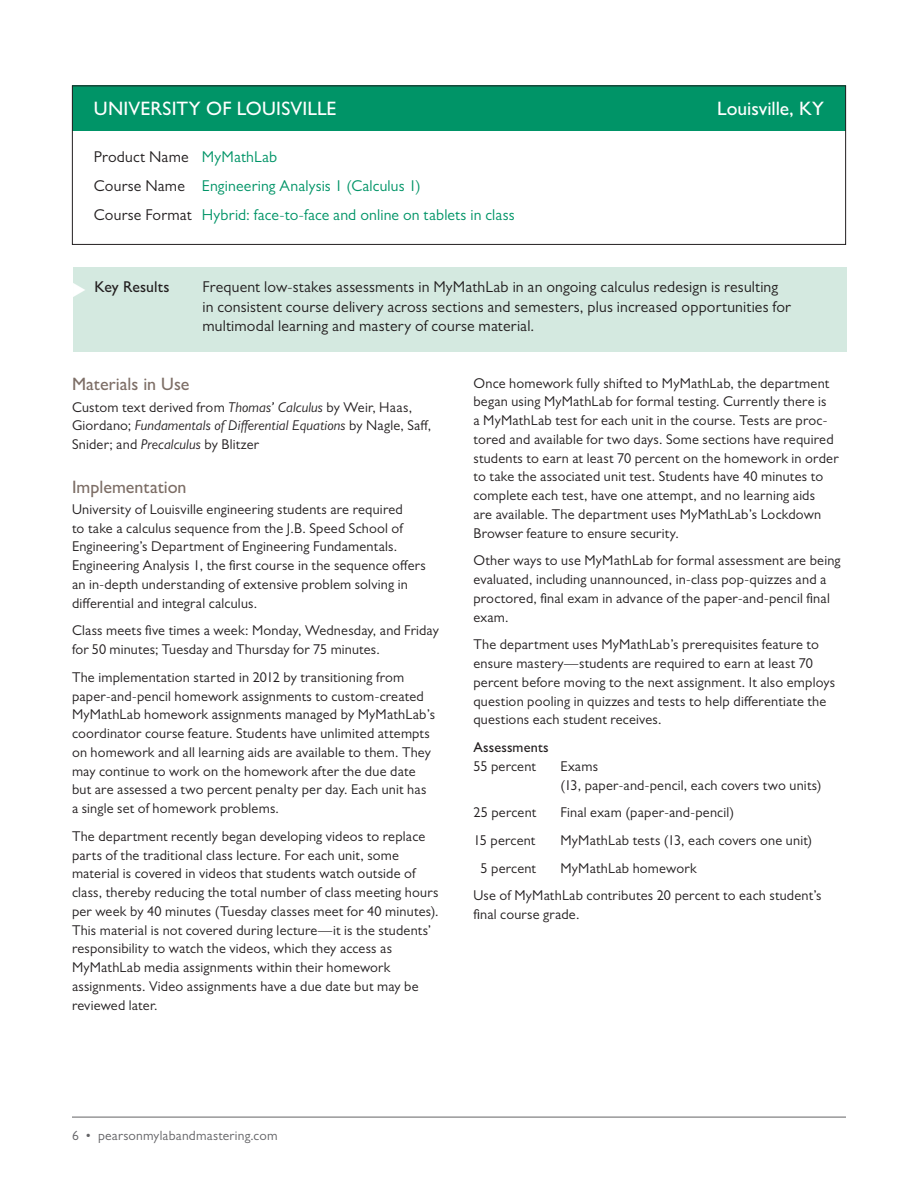
<style>
.page{position:relative;width:918px;height:1188px;background:#fff}
.page>*{position:absolute;margin:0;border:0;box-sizing:border-box;transform-origin:0 0}
.course_info__boxed{font:500 19.5px "Gill Sans MT Pro";letter-spacing:.005em;color:#fff}
.subhead_1{font:500 18px "Gill Sans MT Pro";color:#7d6e66}
.course_info__boxed-2{font:15.75px/19.5px "Gill Sans MT Pro";letter-spacing:.01em;color:#231f20}
.course_info__boxed-3{font:15.75px "Gill Sans MT Pro";letter-spacing:.01em;color:#009467}
.course_info__boxed-4{font:500 15.75px "Gill Sans MT Pro";color:#231f20}
.text{font:14.25px/18.8px "Gill Sans MT Pro";letter-spacing:.015em;color:#231f20}
.tabbed_list{font:14.25px/18.8px "Gill Sans MT Pro";letter-spacing:.015em;color:#231f20}
.subhead_2{font:500 14.25px "Gill Sans MT Pro";letter-spacing:.01em;color:#231f20}
.RFL{font:13.5px "Gill Sans MT Pro";letter-spacing:.015em;color:#636366}
.s1{color:#009467}
.s2{color:#231f20}
.s3{font-style:italic}
</style>
<div class="page">
<div style="left:72px;top:86px;width:774px;height:45px;background:#009467"></div>
<div style="left:72px;top:86px;width:774px;height:159px;border:1px solid #231f20"></div>
<hr style="left:72px;top:1117px;width:774px;height:1px;background:#636366">
<div style="left:73px;top:268px;width:774px;height:84px;background:#d4e9e0"></div>
<p class="course_info__boxed" style="left:94px;top:97px;width:244px">UNIVERSITY OF LOUISVILLE</p>
<p class="course_info__boxed" style="left:717px;top:97px;width:108px">Louisville, KY</p>
<p class="course_info__boxed-2" style="left:94px;top:146px;width:185px">Product Name <span class="s1">MyMathLab</span></p>
<p class="course_info__boxed-3" style="left:94px;top:176px;width:328px"><span class="s2">Course Name</span> Engineering Analysis 1 (Calculus 1)</p>
<p class="course_info__boxed-3" style="left:94px;top:206px;width:422px"><span class="s2">Course Format</span> Hybrid: face-to-face and online on tablets in class</p>
<p class="course_info__boxed-4" style="left:95px;top:278px;width:77px">Key Results</p>
<p class="course_info__boxed-2" style="left:203px;top:277px;width:590px">Frequent low-stakes assessments in MyMathLab in an ongoing calculus redesign is resulting in consistent course delivery across sections and semesters, plus increased opportunities for multimodal learning and mastery of course material.</p>
<p class="subhead_1" style="left:72px;top:374px;width:119px">Materials in Use</p>
<p class="text" style="left:72px;top:397px;width:361px">Custom text derived from <span class="s3">Thomas’ Calculus</span> by Weir, Haas,<br>Giordano; <span class="s3">Fundamentals of Differential Equations</span> by Nagle, Saff,<br>Snider; and <span class="s3">Precalculus</span> by Blitzer</p>
<p class="subhead_1" style="left:72px;top:476px;width:116px">Implementation</p>
<p class="text" style="left:72px;top:500px;width:355px">University of Louisville engineering students are required<br>to take a calculus sequence from the J.B. Speed School of Engineering’s Department of Engineering Fundamentals.<br>Engineering Analysis 1, the first course in the sequence offers an in-depth understanding of extensive problem solving in differential and integral calculus.</p>
<p class="text" style="left:72px;top:621px;width:368px">Class meets five times a week: Monday, Wednesday, and Friday for 50 minutes; Tuesday and Thursday for 75 minutes.</p>
<p class="text" style="left:72px;top:668px;width:365px">The implementation started in 2012 by transitioning from paper-and-pencil homework assignments to custom-created MyMathLab homework assignments managed by MyMathLab’s coordinator course feature. Students have unlimited attempts on homework and all learning aids are available to them. They may continue to work on the homework after the due date but are assessed a two percent penalty per day. Each unit has a single set of homework problems.</p>
<p class="text" style="left:72px;top:827px;width:368px">The department recently began developing videos to replace parts of the traditional class lecture. For each unit, some material is covered in videos that students watch outside of class, thereby reducing the total number of class meeting hours per week by 40 minutes (Tuesday classes meet for 40 minutes).<br>This material is not covered during lecture—it is the students’ responsibility to watch the videos, which they access as MyMathLab media assignments within their homework assignments. Video assignments have a due date but may be reviewed later.</p>
<p class="text" style="left:473px;top:373px;width:367px">Once homework fully shifted to MyMathLab, the department began using MyMathLab for formal testing. Currently there is<br>a MyMathLab test for each unit in the course. Tests are proc&shy;tored and available for two days. Some sections have required students to earn at least 70 percent on the homework in order to take the associated unit test. Students have 40 minutes to complete each test, have one attempt, and no learning aids<br>are available. The department uses MyMathLab’s Lockdown Browser feature to ensure security.</p>
<p class="text" style="left:473px;top:551px;width:369px">Other ways to use MyMathLab for formal assessment are being evaluated, including unannounced, in-class pop-quizzes and a proctored, final exam in advance of the paper-and-pencil final exam.</p>
<p class="text" style="left:473px;top:635px;width:363px">The department uses MyMathLab’s prerequisites feature to ensure mastery—students are required to earn at least 70 percent before moving to the next assignment. It also employs question pooling in quizzes and tests to help differentiate the questions each student receives.</p>
<p class="subhead_2" style="left:473px;top:739px;width:77px">Assessments</p>
<p class="tabbed_list" style="left:473px;top:757px;width:64px">55 percent</p>
<p class="tabbed_list" style="left:560px;top:757px;width:263px">Exams<br>(13, paper-and-pencil, each covers two units)</p>
<p class="tabbed_list" style="left:473px;top:803px;width:64px">25 percent</p>
<p class="tabbed_list" style="left:560px;top:803px;width:175px">Final exam (paper-and-pencil)</p>
<p class="tabbed_list" style="left:473px;top:831px;width:63px">15 percent</p>
<p class="tabbed_list" style="left:560px;top:831px;width:253px">MyMathLab tests (13, each covers one unit)</p>
<p class="tabbed_list" style="left:481px;top:858px;width:57px">5 percent</p>
<p class="tabbed_list" style="left:560px;top:858px;width:138px">MyMathLab homework</p>
<p class="text" style="left:473px;top:886px;width:350px">Use of MyMathLab contributes 20 percent to each student’s final course grade.</p>
<p class="RFL" style="left:72px;top:1127px;width:207px">6 • pearsonmylabandmastering.com</p>
</div>
